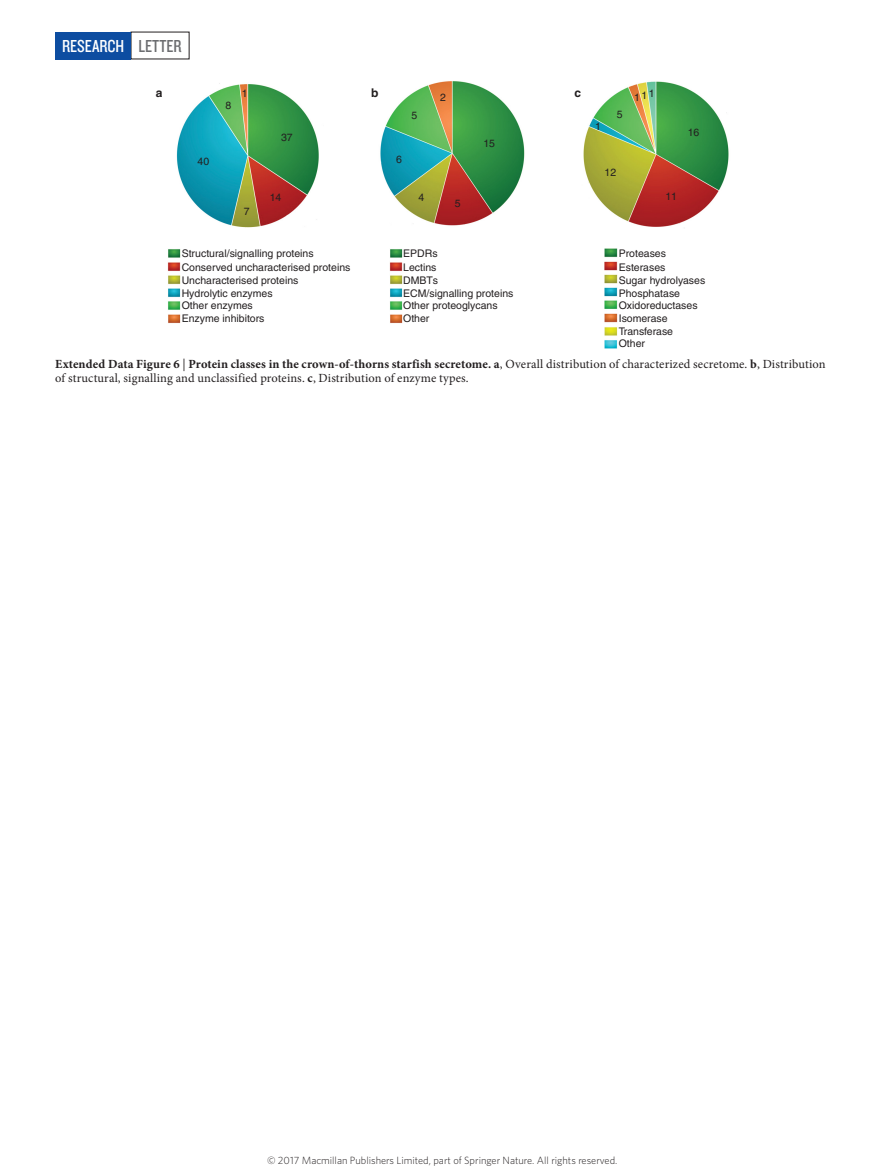
<style>
.page{position:relative;width:893px;height:1174px;background:#fff}
.page>*{position:absolute;margin:0;border:0;box-sizing:border-box;transform-origin:0 0}
.t1{font:18px "Knockout 29 Junior Ltweight";color:#fff}
.t2{font:12.45px/14.2px "Minion Pro";letter-spacing:.01em;color:#231f20}
.t3{font:700 12px "Helvetica";color:#231f20}
.t4{font:10.5px/12.8px "Helvetica";color:#231f20}
.t5{font:300 10.5px "Whitney";color:#231f20}
.s1{color:#6c6d70}
.s2{font-weight:700}
</style>
<div class="page">
<div style="left:55px;top:32px;width:76px;height:27px;background:#0d4da1"></div>
<img style="left:380px;top:81px;width:145px;height:145px">
<img style="left:583px;top:81px;width:146px;height:146px">
<img style="left:176px;top:83px;width:143px;height:145px">
<img style="left:167px;top:249px;width:13px;height:74px">
<img style="left:390px;top:249px;width:13px;height:74px">
<img style="left:604px;top:249px;width:13px;height:99px">
<h1 class="t1" style="left:62px;top:34px;width:121px">RESEARCH <span class="s1">LETTER</span></h1>
<p class="t3" style="left:156px;top:85px;width:8px">a</p>
<p class="t3" style="left:371px;top:85px;width:9px">b</p>
<p class="t3" style="left:574px;top:85px;width:8px">c</p>
<p class="t4" style="left:242px;top:87px;width:7px">1</p>
<p class="t4" style="left:634px;top:90px;width:15px">11</p>
<p class="t4" style="left:281px;top:131px;width:13px">37</p>
<p class="t4" style="left:649px;top:87px;width:7px">1</p>
<p class="t4" style="left:440px;top:91px;width:7px">2</p>
<p class="t4" style="left:225px;top:99px;width:7px">8</p>
<p class="t4" style="left:617px;top:108px;width:7px">5</p>
<p class="t4" style="left:411px;top:109px;width:7px">5</p>
<p class="t4" style="left:595px;top:119px;width:7px">1</p>
<p class="t4" style="left:483px;top:137px;width:13px">15</p>
<p class="t4" style="left:198px;top:155px;width:13px">40</p>
<p class="t4" style="left:244px;top:205px;width:7px">7</p>
<p class="t4" style="left:270px;top:191px;width:13px">14</p>
<p class="t4" style="left:396px;top:153px;width:7px">6</p>
<p class="t4" style="left:418px;top:191px;width:7px">4</p>
<p class="t4" style="left:455px;top:196px;width:7px">5</p>
<p class="t4" style="left:604px;top:166px;width:13px">12</p>
<p class="t4" style="left:688px;top:126px;width:13px">16</p>
<p class="t4" style="left:665px;top:190px;width:13px">11</p>
<p class="t4" style="left:182px;top:247px;width:134px">Structural/signalling proteins</p>
<p class="t4" style="left:182px;top:273px;width:118px">Uncharacterised proteins<br>Hydrolytic enzymes<br>Other enzymes</p>
<p class="t4" style="left:182px;top:312px;width:84px">Enzyme inhibitors</p>
<p class="t4" style="left:182px;top:260px;width:170px">Conserved uncharacterised proteins</p>
<p class="t4" style="left:403px;top:247px;width:36px">EPDRs</p>
<p class="t4" style="left:403px;top:273px;width:112px">DMBTs<br>ECM/signalling proteins<br>Other proteoglycans</p>
<p class="t4" style="left:403px;top:312px;width:28px">Other</p>
<p class="t4" style="left:403px;top:260px;width:35px">Lectins</p>
<p class="t4" style="left:619px;top:247px;width:49px">Proteases</p>
<p class="t4" style="left:619px;top:273px;width:88px">Sugar hydrolyases<br>Phosphatase<br>Oxidoreductases</p>
<p class="t4" style="left:619px;top:313px;width:56px;line-height:12.1px">Isomerase<br>Transferase<br>Other</p>
<p class="t4" style="left:619px;top:260px;width:48px">Esterases</p>
<p class="t2" style="left:55px;top:357px;width:772px"><span class="s2">Extended Data Figure 6</span> | <span class="s2">Protein classes in the crown-of-thorns starfish secretome. a</span>, Overall distribution of characterized secretome. <span class="s2">b</span>, Distribution of structural, signalling and unclassified proteins. <span class="s2">c</span>, Distribution of enzyme types.</p>
<p class="t5" style="left:267px;top:1153px;width:352px">© 2017 Macmillan Publishers Limited, part of Springer Nature. All rights reserved.</p>
</div>
